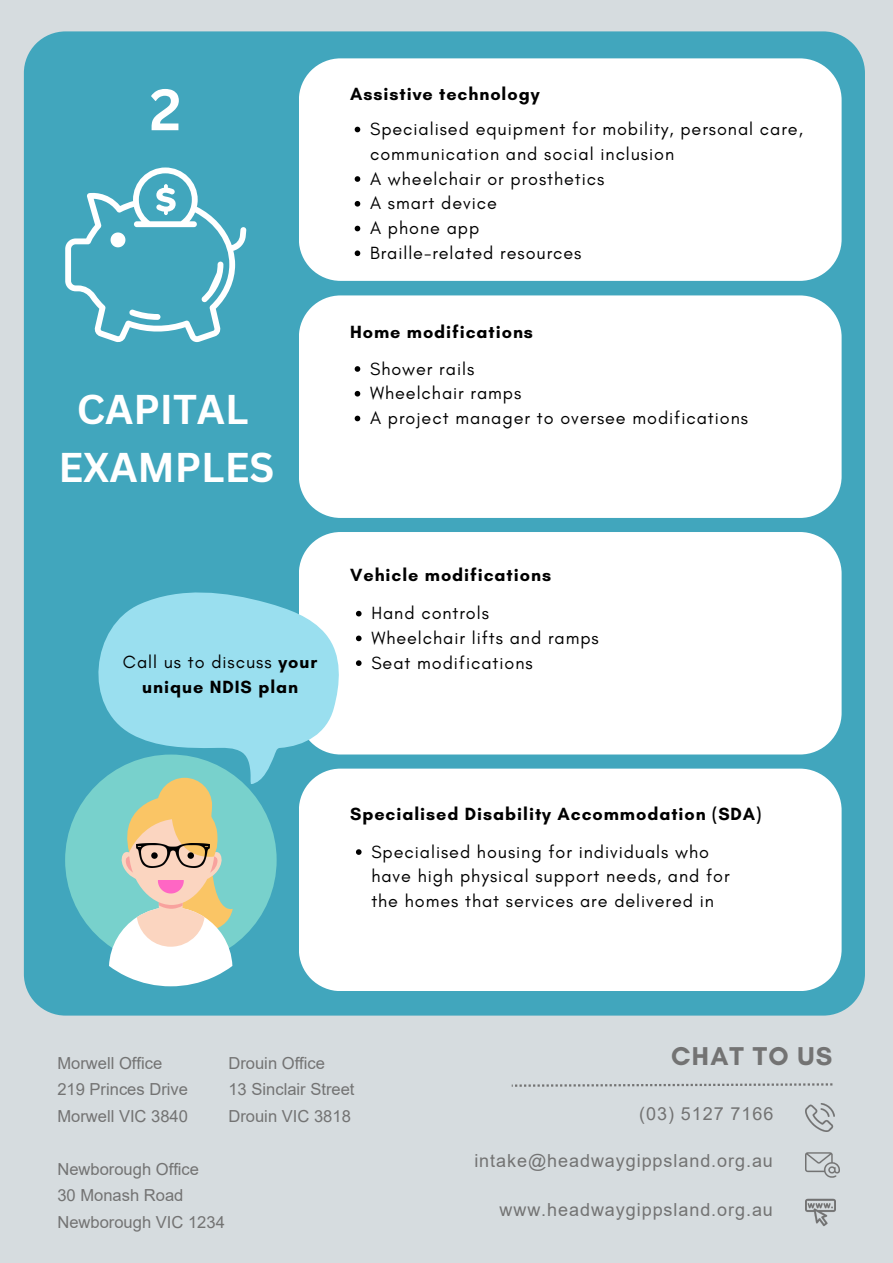
<style>
.page{position:relative;width:893px;height:1263px;background:#d6dcdf}
.page>*{position:absolute;margin:0;border:0;box-sizing:border-box;transform-origin:0 0}
.t1{font:700 57px "Canva Sans";color:#fff}
.t2{font:700 40.5px "Canva Sans";color:#fff}
.t3{font:700 26.25px "Glacial Indifference";letter-spacing:.045em;color:#737373}
.t4{font:18px/24.8px "Glacial Indifference";letter-spacing:.05em;color:#000}
.t5{font:700 18px/24.8px "Glacial Indifference";letter-spacing:.05em;color:#000;text-align:center}
.t6{font:18px "Arial";letter-spacing:.05em;color:#737373}
.t7{font:16.58px "Arial";color:#737373}
.s1{font-weight:400}
</style>
<div class="page">
<div style="left:24px;top:31px;width:841px;height:984px;background:#41a6bd"></div>
<svg style="left:65px;top:167px;width:181px;height:176px;background:#60b4c7"></svg>
<div style="left:299px;top:58px;width:542px;height:223px;background:#fff"></div>
<div style="left:299px;top:532px;width:542px;height:222px;background:#fff"></div>
<div style="left:299px;top:769px;width:542px;height:222px;background:#fff"></div>
<div style="left:299px;top:295px;width:542px;height:223px;background:#fff"></div>
<svg style="left:512px;top:1083px;width:320px;height:4px"></svg>
<svg style="left:355px;top:127px;width:5px;height:5px"></svg>
<svg style="left:355px;top:176px;width:5px;height:6px"></svg>
<svg style="left:355px;top:201px;width:5px;height:6px"></svg>
<svg style="left:355px;top:226px;width:5px;height:5px"></svg>
<svg style="left:355px;top:250px;width:5px;height:6px"></svg>
<svg style="left:355px;top:366px;width:5px;height:6px"></svg>
<svg style="left:355px;top:391px;width:5px;height:5px"></svg>
<svg style="left:355px;top:416px;width:5px;height:5px"></svg>
<svg style="left:356px;top:611px;width:5px;height:5px"></svg>
<svg style="left:356px;top:635px;width:5px;height:6px"></svg>
<svg style="left:356px;top:660px;width:5px;height:6px"></svg>
<svg style="left:356px;top:849px;width:5px;height:6px"></svg>
<img style="left:805px;top:1103px;width:29px;height:29px">
<img style="left:806px;top:1152px;width:33px;height:26px">
<img style="left:805px;top:1198px;width:30px;height:28px">
<svg style="left:72px;top:574px;width:278px;height:220px;background:#87cfe0"></svg>
<div style="left:65px;top:754px;width:212px;height:211px;background:#78d1cc;border-radius:50%"></div>
<div style="left:157px;top:778px;width:55px;height:54px;background:#fac565;border-radius:50%"></div>
<svg style="left:109px;top:793px;width:124px;height:193px"></svg>
<svg style="left:151px;top:852px;width:7px;height:7px"></svg>
<div style="left:187px;top:852px;width:7px;height:7px;background:#000;border-radius:50%"></div>
<p class="t1" style="left:150px;top:69px;width:33px">2</p>
<p class="t2" style="left:77px;top:381px;width:173px">CAPITAL</p>
<p class="t2" style="left:58px;top:439px;width:217px">EXAMPLES</p>
<p class="t5" style="left:350px;top:82px;width:191px">Assistive technology</p>
<p class="t4" style="left:370px;top:116px;width:434px">Specialised equipment for mobility, personal care, communication and social inclusion</p>
<p class="t4" style="left:370px;top:166px;width:236px">A wheelchair or prosthetics</p>
<p class="t4" style="left:370px;top:191px;width:128px">A smart device</p>
<p class="t4" style="left:370px;top:215px;width:111px">A phone app</p>
<p class="t4" style="left:370px;top:240px;width:213px">Braille-related resources</p>
<p class="t5" style="left:350px;top:320px;width:184px">Home modifications</p>
<p class="t4" style="left:370px;top:356px;width:106px">Shower rails</p>
<p class="t4" style="left:370px;top:381px;width:153px">Wheelchair ramps</p>
<p class="t4" style="left:370px;top:405px;width:379px">A project manager to oversee modifications</p>
<p class="t5" style="left:123px;top:650px;width:196px"><span class="s1">Call us to discuss</span> your unique NDIS plan</p>
<p class="t5" style="left:350px;top:563px;width:202px">Vehicle modifications</p>
<p class="t4" style="left:371px;top:601px;width:119px">Hand controls</p>
<p class="t4" style="left:371px;top:625px;width:229px">Wheelchair lifts and ramps</p>
<p class="t4" style="left:371px;top:650px;width:163px">Seat modifications</p>
<p class="t5" style="left:350px;top:801px;width:413px">Specialised Disability Accommodation (SDA)</p>
<p class="t4" style="left:371px;top:839px;width:360px">Specialised housing for individuals who have high physical support needs, and for the homes that services are delivered in</p>
<p class="t7" style="left:57px;top:1054px;width:106px">Morwell Office</p>
<p class="t7" style="left:57px;top:1080px;width:132px">219 Princes Drive</p>
<p class="t7" style="left:57px;top:1107px;width:132px">Morwell VIC 3840</p>
<p class="t7" style="left:228px;top:1054px;width:98px">Drouin Office</p>
<p class="t7" style="left:228px;top:1080px;width:128px">13 Sinclair Street</p>
<p class="t7" style="left:228px;top:1107px;width:124px">Drouin VIC 3818</p>
<p class="t7" style="left:57px;top:1159px;width:143px">Newborough Office</p>
<p class="t7" style="left:57px;top:1186px;width:128px">30 Monash Road</p>
<p class="t7" style="left:57px;top:1212px;width:169px">Newborough VIC 1234</p>
<p class="t3" style="left:671px;top:1040px;width:163px">CHAT TO US</p>
<p class="t6" style="left:639px;top:1104px;width:136px">(03) 5127 7166</p>
<p class="t6" style="left:474px;top:1150px;width:300px">intake@headwaygippsland.org.au</p>
<p class="t6" style="left:499px;top:1199px;width:275px">www.headwaygippsland.org.au</p>
</div>
